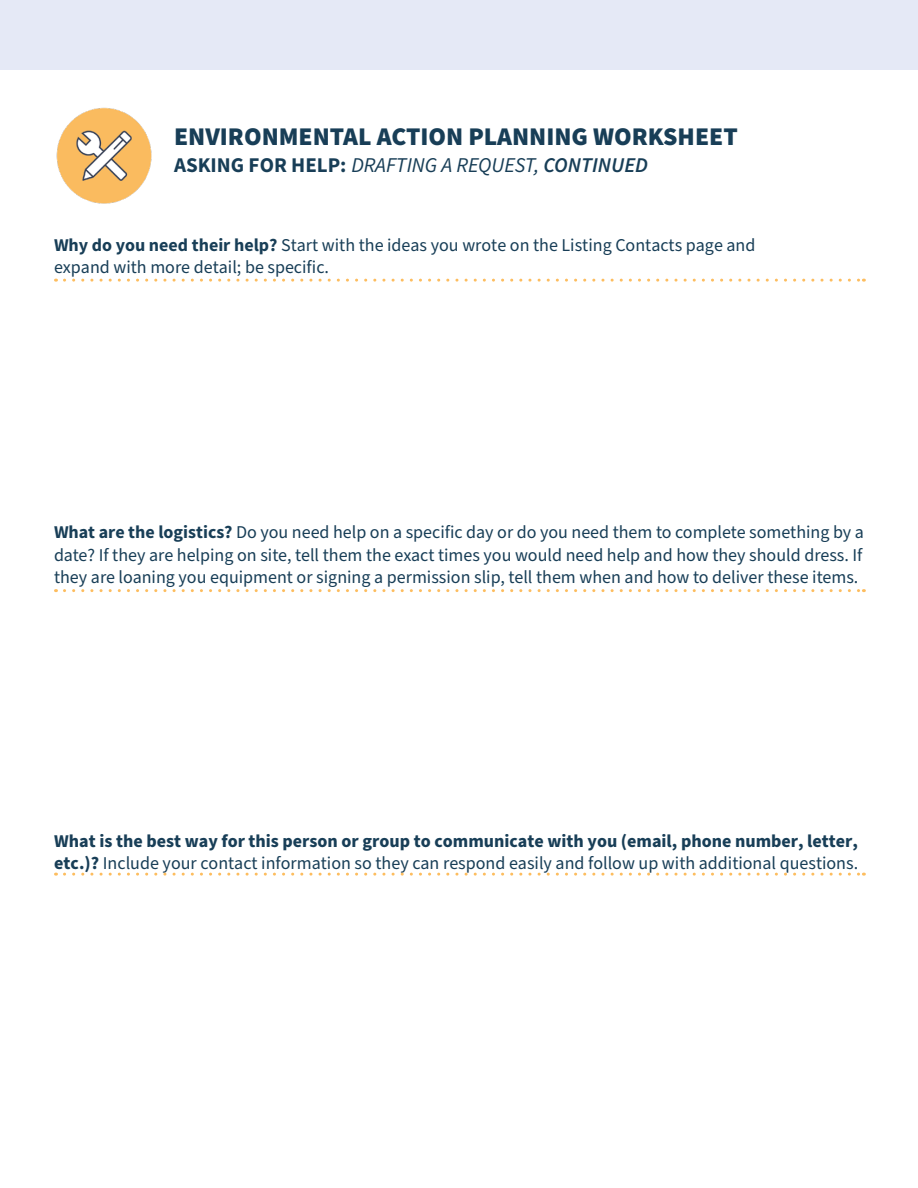
<style>
.page{position:relative;width:918px;height:1188px;background:#fff}
.page>*{position:absolute;margin:0;border:0;box-sizing:border-box;transform-origin:0 0}
.t1{font:900 25.5px "Source Sans Pro";color:#183e57}
.t2{font:italic 21px "Source Sans Pro";color:#183e57}
.t3{font:18px/22.5px "Source Sans Pro";color:#183e57}
.t4{font:700 18px/21.6px "Source Sans Pro";color:#183e57}
.s1{font-weight:700;font-style:normal}
.s2{font-weight:600}
.s3{font-weight:700}
.s4{font-weight:400}
</style>
<div class="page">
<div style="left:0;top:0;width:918px;height:70px;background:#e5e9f6"></div>
<img style="left:54px;top:106px;width:100px;height:99px;border-radius:50px">
<svg style="left:64px;top:279px;width:800px;height:3px"></svg>
<svg style="left:64px;top:589px;width:800px;height:3px"></svg>
<svg style="left:64px;top:873px;width:800px;height:3px"></svg>
<p class="t1" style="left:174px;top:119px;width:565px">ENVIRONMENTAL ACTION PLANNING WORKSHEET</p>
<h2 class="t2" style="left:174px;top:151px;width:475px"><span class="s1">ASKING FOR HELP:</span> DRAFTING A REQUEST, <span class="s2">CONTINUED</span></h2>
<p class="t3" style="left:54px;top:234px;width:703px"><span class="s3">Why do you need their help?</span> Start with the ideas you wrote on the Listing Contacts page and expand with more detail; be specific.</p>
<p class="t3" style="left:54px;top:521px;width:811px;text-align:justify"><span class="s3">What are the logistics?</span> Do you need help on a specific day or do you need them to complete something by a date? If they are helping on site, tell them the exact times you would need help and how they should dress. If they are loaning you equipment or signing a permission slip, tell them when and how to deliver these items.</p>
<p class="t4" style="left:54px;top:831px;width:805px">What is the best way for this person or group to communicate with you (email, phone number, letter, etc.)? <span class="s4">Include your contact information so they can respond easily and follow up with additional questions.</span></p>
</div>
